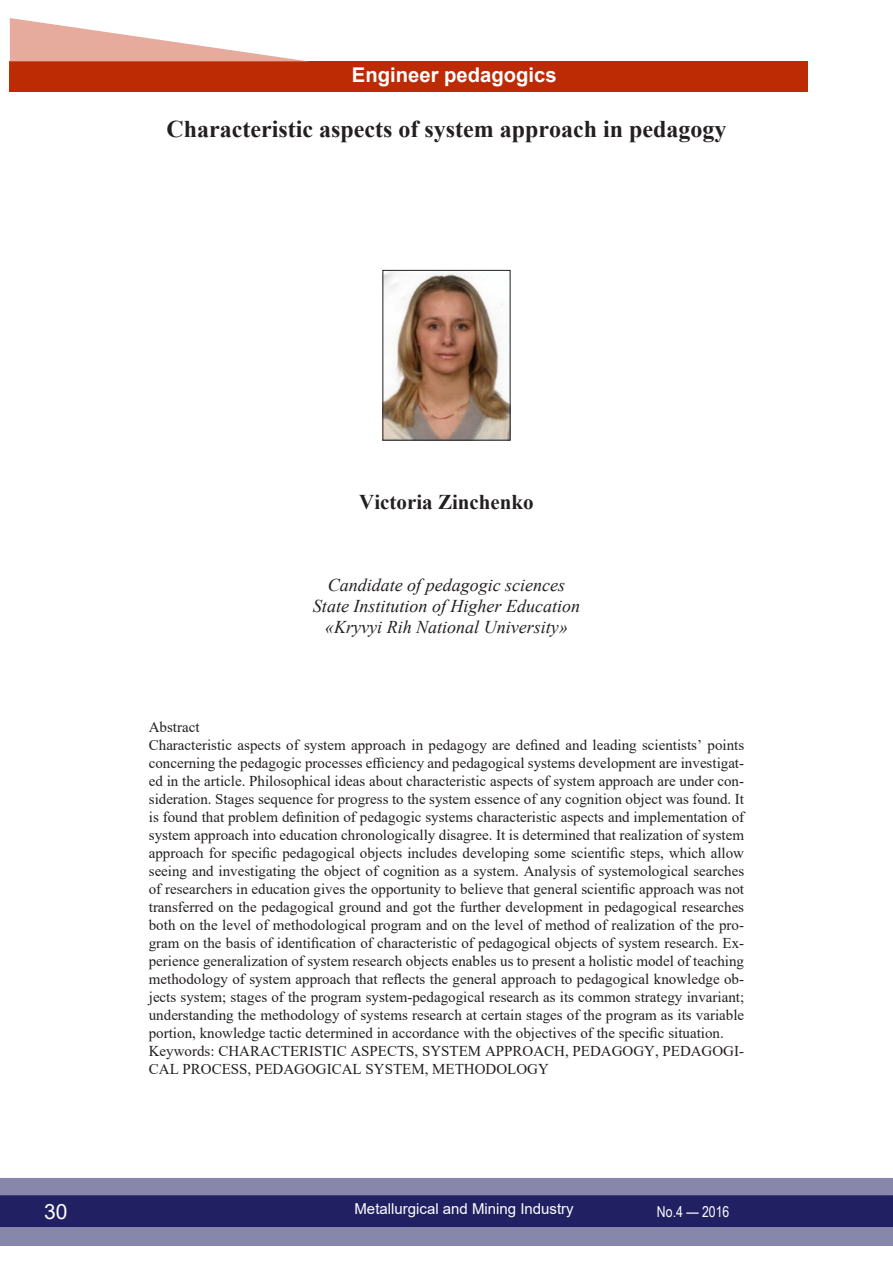
<style>
.page{position:relative;width:893px;height:1263px;background:#fff}
.page>*{position:absolute;margin:0;border:0;box-sizing:border-box;transform-origin:0 0}
.заголовок{font:700 24px "Times New Roman";color:#231f20}
.автор{font:700 21px "Times New Roman";color:#231f20}
.t1{font:21px "Arial";color:#fff}
.t2{font:700 20.25px "Arial";color:#fff}
.про_автора{font:italic 18px "Times New Roman";color:#231f20}
.аннотация_ключ_слова{font:15px/18px "Times New Roman";color:#231f20;text-align:justify}
.t3{font:15px "Arial";color:#fff}
.t4{font:15px "Arial Narrow";color:#fff}
</style>
<div class="page">
<div style="left:0;top:1178px;width:893px;height:68px;background:#8787ab"></div>
<div style="left:0;top:1195px;width:893px;height:32px;background:#202063;border:2px solid #202063"></div>
<div style="left:10px;top:62px;width:798px;height:30px;background:#bd2b05"></div>
<svg style="left:10px;top:18px;width:300px;height:44px"></svg>
<svg style="left:892px;top:1178px;width:1px;height:68px"></svg>
<img style="left:385px;top:272px;width:123px;height:166px">
<hr style="left:0;top:0;width:893px;height:1px;background:#331f75">
<p class="t2" style="left:352px;top:61px;width:206px">Engineer pedagogics</p>
<p class="заголовок" style="left:166px;top:112px;width:561px">Characteristic aspects of system approach in pedagogy</p>
<p class="автор" style="left:359px;top:487px;width:176px">Victoria Zinchenko</p>
<p class="про_автора" style="left:328px;top:572px;width:239px">Candidate of pedagogic sciences</p>
<p class="про_автора" style="left:313px;top:593px;width:269px">State Institution of Higher Education</p>
<p class="про_автора" style="left:325px;top:614px;width:244px">«Kryvyi Rih National University»</p>
<p class="аннотация_ключ_слова" style="left:149px;top:717px;width:52px">Abstract</p>
<p class="аннотация_ключ_слова" style="left:149px;top:735px;width:597px">Characteristic aspects of system approach in pedagogy are defined and leading scientists’ points concerning the pedagogic processes efficiency and pedagogical systems development are investigat&shy;ed in the article. Philosophical ideas about characteristic aspects of system approach are under con&shy;sideration. Stages sequence for progress to the system essence of any cognition object was found. It is found that problem definition of pedagogic systems characteristic aspects and implementation of system approach into education chronologically disagree. It is determined that realization of system approach for specific pedagogical objects includes developing some scientific steps, which allow seeing and investigating the object of cognition as a system. Analysis of systemological searches of researchers in education gives the opportunity to believe that general scientific approach was not transferred on the pedagogical ground and got the further development in pedagogical researches both on the level of methodological program and on the level of method of realization of the pro&shy;gram on the basis of identification of characteristic of pedagogical objects of system research. Ex&shy;perience generalization of system research objects enables us to present a holistic model of teaching methodology of system approach that reflects the general approach to pedagogical knowledge ob&shy;jects system; stages of the program system-pedagogical research as its common strategy invariant; understanding the methodology of systems research at certain stages of the program as its variable portion, knowledge tactic determined in accordance with the objectives of the specific situation.</p>
<p class="аннотация_ключ_слова" style="left:149px;top:1041px;width:597px">Keywords: CHARACTERISTIC ASPECTS, SYSTEM APPROACH, PEDAGOGY, PEDAGOGI-<br>CAL PROCESS, PEDAGOGICAL SYSTEM, METHODOLOGY</p>
<p class="t1" style="left:44px;top:1197px;width:25px">30</p>
<p class="t3" style="left:354px;top:1199px;width:221px">Metallurgical and Mining Industry</p>
<p class="t4" style="left:657px;top:1201px;width:74px">No.4 — 2016</p>
</div>
